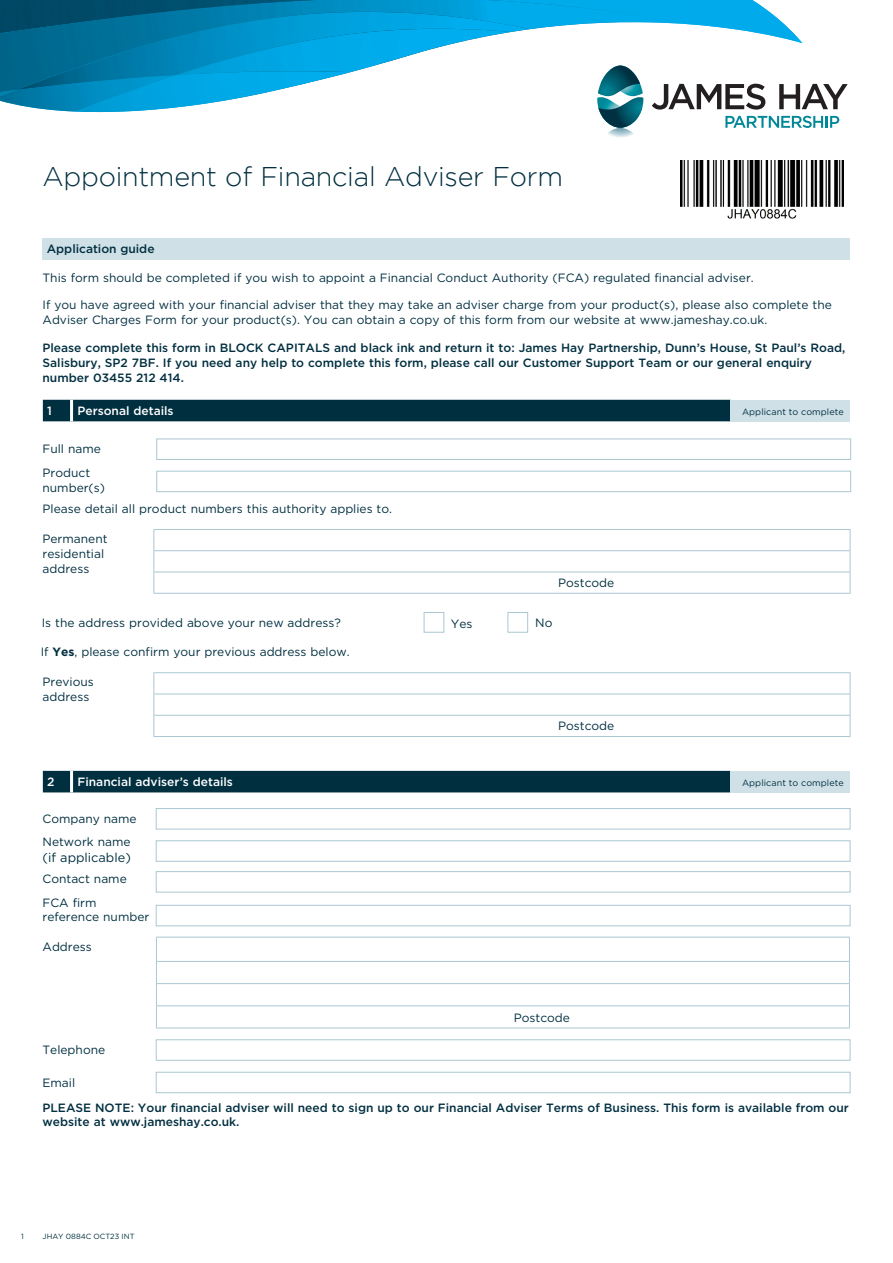
<style>
.page{position:relative;width:893px;height:1263px;background:#fff}
.page>*{position:absolute;margin:0;border:0;box-sizing:border-box;transform-origin:0 0}
.t1{font:300 27px "Gotham";letter-spacing:-.01em;color:#002f40}
.t2{font:12.75px "Gotham";color:#002f40}
.t3{font:12px/15px "Gotham";color:#002f40}
.t4{font:500 12px/15px "Gotham";color:#002f40}
.t5{font:500 12px "Gotham";color:#fff}
.t6{font:9px "Gotham";letter-spacing:.01em;color:#002f40}
.t7{font:7.5px "Gotham";color:#002f40}
.s1{font-weight:700}
</style>
<div class="page">
<img style="left:0;top:92px;width:76px;height:20px">
<img style="left:76px;top:92px;width:192px;height:20px">
<img style="left:0;top:33px;width:277px;height:59px">
<img style="left:16px;top:33px;width:278px;height:57px">
<img style="left:177px;top:33px;width:117px;height:42px">
<img style="left:693px;top:0;width:89px;height:22px">
<img style="left:680px;top:0;width:13px;height:22px">
<img style="left:0;top:0;width:680px;height:33px">
<div style="left:43px;top:238px;width:807px;height:21px;background:#d0e0e7"></div>
<svg style="left:294px;top:22px;width:554px;height:115px"></svg>
<img style="left:681px;top:160px;width:162px;height:59px">
<div style="left:43px;top:400px;width:688px;height:21px;background:#002f40"></div>
<div style="left:731px;top:400px;width:119px;height:21px;background:#d0e0e7"></div>
<hr style="left:70px;top:400px;width:3px;height:21px;background:#fff">
<div style="left:43px;top:771px;width:688px;height:21px;background:#002f40"></div>
<div style="left:731px;top:771px;width:119px;height:21px;background:#d0e0e7"></div>
<hr style="left:70px;top:771px;width:3px;height:21px;background:#fff">
<div style="left:156px;top:439px;width:695px;height:21px;background:#fff;border:1px solid #aac7d2"></div>
<div style="left:156px;top:808px;width:694px;height:21px;background:#fff;border:1px solid #aac7d2"></div>
<div style="left:156px;top:1039px;width:694px;height:22px;background:#fff;border:1px solid #aac7d2"></div>
<div style="left:156px;top:1072px;width:694px;height:21px;background:#fff;border:1px solid #aac7d2"></div>
<div style="left:156px;top:871px;width:694px;height:21px;background:#fff;border:1px solid #aac7d2"></div>
<div style="left:156px;top:471px;width:695px;height:21px;background:#fff;border:1px solid #aac7d2"></div>
<div style="left:156px;top:840px;width:694px;height:22px;background:#fff;border:1px solid #aac7d2"></div>
<div style="left:156px;top:905px;width:694px;height:21px;background:#fff;border:1px solid #aac7d2"></div>
<hr style="left:156px;top:937px;width:694px;height:1px;background:#aac7d2">
<hr style="left:156px;top:961px;width:694px;height:1px;background:#aac7d2">
<hr style="left:156px;top:983px;width:694px;height:1px;background:#aac7d2">
<hr style="left:156px;top:1005px;width:694px;height:1px;background:#aac7d2">
<svg style="left:156px;top:937px;width:1px;height:91px"></svg>
<svg style="left:849px;top:937px;width:1px;height:91px"></svg>
<hr style="left:156px;top:1028px;width:694px;height:1px;background:#aac7d2">
<hr style="left:153px;top:529px;width:697px;height:1px;background:#aac7d2">
<hr style="left:153px;top:550px;width:697px;height:1px;background:#aac7d2">
<hr style="left:153px;top:572px;width:697px;height:1px;background:#aac7d2">
<svg style="left:153px;top:530px;width:1px;height:63px"></svg>
<svg style="left:850px;top:530px;width:1px;height:63px"></svg>
<hr style="left:153px;top:593px;width:697px;height:1px;background:#aac7d2">
<div style="left:424px;top:612px;width:20px;height:21px;border:1px solid #aac7d2"></div>
<div style="left:507px;top:612px;width:21px;height:21px;border:1px solid #aac7d2"></div>
<hr style="left:153px;top:672px;width:697px;height:1px;background:#aac7d2">
<hr style="left:153px;top:694px;width:697px;height:1px;background:#aac7d2">
<hr style="left:153px;top:715px;width:697px;height:1px;background:#aac7d2">
<svg style="left:153px;top:673px;width:1px;height:63px"></svg>
<svg style="left:850px;top:673px;width:1px;height:63px"></svg>
<hr style="left:153px;top:736px;width:697px;height:1px;background:#aac7d2">
<h1 class="t1" style="left:43px;top:162px;width:522px">Appointment of Financial Adviser Form</h1>
<p class="t4" style="left:47px;top:242px;width:109px">Application guide</p>
<p class="t3" style="left:43px;top:269px;width:713px">This form should be completed if you wish to appoint a Financial Conduct Authority (FCA) regulated financial adviser.</p>
<p class="t3" style="left:43px;top:297px;width:791px">If you have agreed with your financial adviser that they may take an adviser charge from your product(s), please also complete the<br>Adviser Charges Form for your product(s). You can obtain a copy of this form from our website at www.jameshay.co.uk.</p>
<p class="t4" style="left:43px;top:340px;width:804px">Please complete this form in BLOCK CAPITALS and black ink and return it to: James Hay Partnership, Dunn’s House, St Paul’s Road,<br>Salisbury, SP2 7BF. If you need any help to complete this form, please call our Customer Support Team or our general enquiry number 03455 212 414.</p>
<p class="t5" style="left:47px;top:403px;width:6px">1</p>
<p class="t5" style="left:78px;top:403px;width:98px">Personal details</p>
<p class="t6" style="left:742px;top:406px;width:103px">Applicant to complete</p>
<p class="t3" style="left:43px;top:441px;width:60px">Full name</p>
<p class="t3" style="left:43px;top:465px;width:64px;line-height:14.4px">Product number(s)</p>
<p class="t3" style="left:43px;top:501px;width:351px">Please detail all product numbers this authority applies to.</p>
<p class="t3" style="left:43px;top:531px;width:67px">Permanent residential address</p>
<p class="t3" style="left:558px;top:575px;width:58px">Postcode</p>
<p class="t3" style="left:42px;top:615px;width:301px">Is the address provided above your new address?</p>
<p class="t3" style="left:451px;top:616px;width:23px">Yes</p>
<p class="t3" style="left:535px;top:615px;width:19px">No</p>
<p class="t3" style="left:41px;top:644px;width:311px">If <span class="s1">Yes</span>, please confirm your previous address below.</p>
<p class="t3" style="left:43px;top:674px;width:53px">Previous address</p>
<p class="t3" style="left:558px;top:718px;width:58px">Postcode</p>
<p class="t5" style="left:47px;top:774px;width:9px">2</p>
<p class="t5" style="left:78px;top:774px;width:157px">Financial adviser’s details</p>
<p class="t6" style="left:742px;top:777px;width:103px">Applicant to complete</p>
<p class="t3" style="left:43px;top:811px;width:96px">Company name</p>
<p class="t3" style="left:43px;top:834px;width:90px">Network name</p>
<p class="t2" style="left:43px;top:849px;width:90px">(if applicable)</p>
<p class="t3" style="left:43px;top:895px;width:108px;line-height:14.4px">FCA firm reference number</p>
<p class="t3" style="left:43px;top:871px;width:86px">Contact name</p>
<p class="t3" style="left:43px;top:939px;width:51px">Address</p>
<p class="t3" style="left:514px;top:1010px;width:58px">Postcode</p>
<p class="t3" style="left:43px;top:1042px;width:64px">Telephone</p>
<p class="t3" style="left:43px;top:1075px;width:34px">Email</p>
<p class="t4" style="left:43px;top:1100px;width:808px;line-height:14.4px">PLEASE NOTE: Your financial adviser will need to sign up to our Financial Adviser Terms of Business. This form is available from our website at www.jameshay.co.uk.</p>
<p class="t7" style="left:21px;top:1232px;width:4px">1</p>
<p class="t7" style="left:43px;top:1232px;width:94px">JHAY 0884C OCT23 INT</p>
</div>
